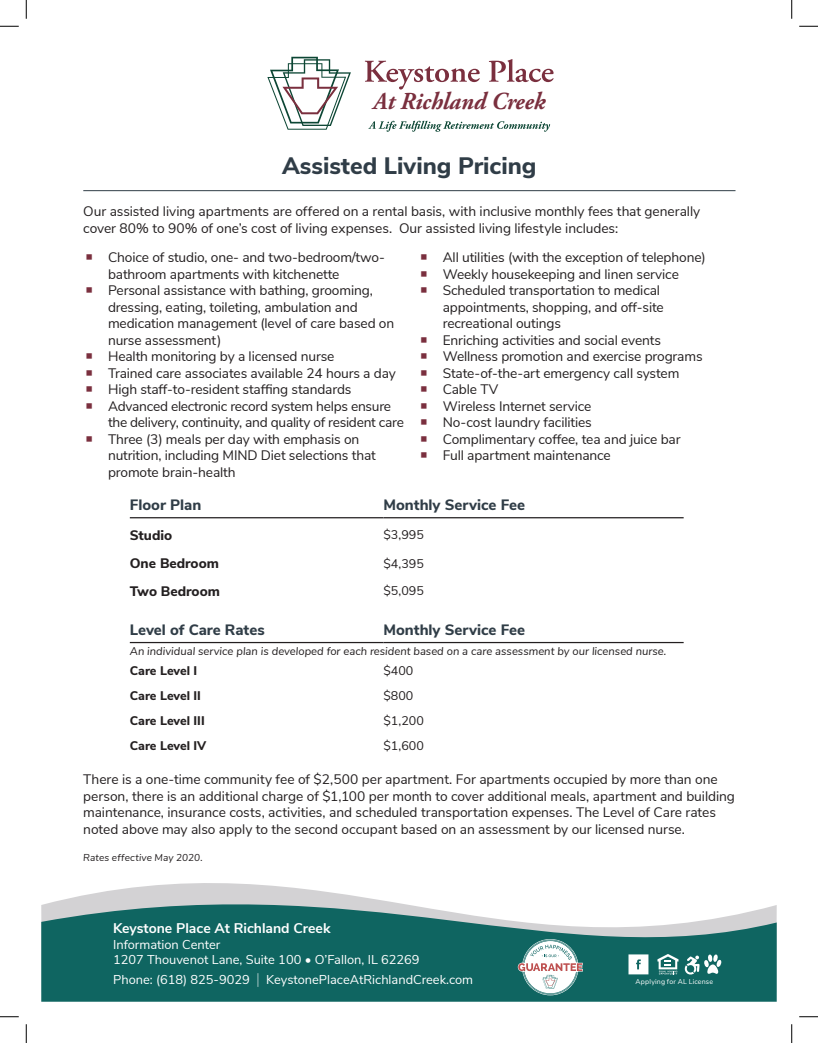
<style>
.page{position:relative;width:818px;height:1043px;background:#fff}
.page>*{position:absolute;margin:0;border:0;box-sizing:border-box;transform-origin:0 0}
.t1{font:italic 700 24.38px "Adobe Garamond Pro";color:#7a2f3e;scale:.95 1}
.t2{font:800 23.75px "Nunito Sans";color:#303d47}
.t3{font:800 15px "Nunito Sans";color:#303d47}
.t4{font:700 14px "Nunito Sans";color:#fff}
.t5{font:13.75px/16.5px "Nunito Sans";letter-spacing:-.01em;color:#231f20}
.t6{font:800 13.75px "Nunito Sans";color:#231f20}
.t7{font:12.88px/15.1px "Nunito Sans";color:#fff}
.t8{font:800 12.5px "Nunito Sans";letter-spacing:-.005em;color:#231f20}
.t9{font:12.5px "Nunito Sans";color:#231f20}
.t10{font:italic 11.25px "Nunito Sans";color:#231f20}
.t11{font:italic 10px "Nunito Sans";letter-spacing:.015em;color:#231f20}
.t12{font:7px "Nunito Sans";letter-spacing:.025em;color:#fff}
.s1{color:#7a2f3e}
.s2{font-weight:200;font-size:15.38px}
</style>
<div class="page">
<svg style="left:41px;top:883px;width:735px;height:118px;fill:#0f6561"></svg>
<svg style="left:628px;top:954px;width:20px;height:20px"></svg>
<svg style="left:657px;top:953px;width:21px;height:21px"></svg>
<svg style="left:684px;top:953px;width:38px;height:22px"></svg>
<svg style="left:267px;top:57px;width:84px;height:73px"></svg>
<svg style="left:365px;top:61px;width:114px;height:28px"></svg>
<svg style="left:489px;top:59px;width:64px;height:23px"></svg>
<svg style="left:368px;top:121px;width:182px;height:11px"></svg>
<svg style="left:518px;top:939px;width:65px;height:56px"></svg>
<hr style="left:83px;top:190px;width:652px;height:1px;background:#303d47">
<hr style="left:130px;top:517px;width:253px;height:1px;background:#231f20">
<hr style="left:383px;top:517px;width:300px;height:1px;background:#231f20">
<hr style="left:130px;top:642px;width:253px;height:1px;background:#231f20">
<hr style="left:383px;top:642px;width:300px;height:1px;background:#231f20">
<svg style="left:0;top:25px;width:19px;height:2px"></svg>
<svg style="left:799px;top:25px;width:19px;height:2px"></svg>
<svg style="left:0;top:1016px;width:19px;height:1px"></svg>
<svg style="left:799px;top:1016px;width:19px;height:1px"></svg>
<svg style="left:25px;top:0;width:2px;height:19px"></svg>
<svg style="left:25px;top:1024px;width:2px;height:18px"></svg>
<svg style="left:791px;top:0;width:1px;height:19px"></svg>
<svg style="left:791px;top:1024px;width:1px;height:18px"></svg>
<h1 class="t1" style="left:373px;top:87px;width:182px">At Richland Creek</h1>
<h2 class="t2" style="left:282px;top:150px;width:256px">Assisted Living Pricing</h2>
<p class="t5" style="left:83px;top:203px;width:618px">Our assisted living apartments are offered on a rental basis, with inclusive monthly fees that generally cover 80% to 90% of one’s cost of living expenses. Our assisted living lifestyle includes:</p>
<p class="t5" style="left:108px;top:249px;width:278px;text-indent:-22px"><span class="s1">○</span> Choice of studio, one- and two-bedroom/two&shy;bathroom apartments with kitchenette</p>
<p class="t5" style="left:108px;top:282px;width:288px;text-indent:-22px"><span class="s1">○</span> Personal assistance with bathing, grooming, dressing, eating, toileting, ambulation and medication management (level of care based on nurse assessment)</p>
<p class="t5" style="left:86px;top:348px;width:250px"><span class="s1">○</span> Health monitoring by a licensed nurse</p>
<p class="t5" style="left:86px;top:365px;width:312px"><span class="s1">○</span> Trained care associates available 24 hours a day</p>
<p class="t5" style="left:86px;top:381px;width:267px"><span class="s1">○</span> High staff-to-resident staffing standards</p>
<p class="t5" style="left:108px;top:398px;width:297px;text-indent:-22px"><span class="s1">○</span> Advanced electronic record system helps ensure the delivery, continuity, and quality of resident care</p>
<p class="t5" style="left:108px;top:431px;width:269px;text-indent:-22px"><span class="s1">○</span> Three (3) meals per day with emphasis on nutrition, including MIND Diet selections that promote brain-health</p>
<p class="t5" style="left:420px;top:249px;width:287px"><span class="s1">○</span> All utilities (with the exception of telephone)</p>
<p class="t5" style="left:420px;top:266px;width:260px"><span class="s1">○</span> Weekly housekeeping and linen service</p>
<p class="t5" style="left:442px;top:282px;width:223px;text-indent:-22px"><span class="s1">○</span> Scheduled transportation to medical appointments, shopping, and off-site recreational outings</p>
<p class="t5" style="left:420px;top:332px;width:242px"><span class="s1">○</span> Enriching activities and social events</p>
<p class="t5" style="left:420px;top:348px;width:284px"><span class="s1">○</span> Wellness promotion and exercise programs</p>
<p class="t5" style="left:420px;top:365px;width:261px"><span class="s1">○</span> State-of-the-art emergency call system</p>
<p class="t5" style="left:420px;top:381px;width:79px"><span class="s1">○</span> Cable TV</p>
<p class="t5" style="left:420px;top:398px;width:173px"><span class="s1">○</span> Wireless Internet service</p>
<p class="t5" style="left:420px;top:414px;width:173px"><span class="s1">○</span> No-cost laundry facilities</p>
<p class="t5" style="left:420px;top:431px;width:262px"><span class="s1">○</span> Complimentary coffee, tea and juice bar</p>
<p class="t5" style="left:420px;top:447px;width:192px"><span class="s1">○</span> Full apartment maintenance</p>
<p class="t3" style="left:130px;top:495px;width:73px">Floor Plan</p>
<p class="t3" style="left:383px;top:495px;width:143px">Monthly Service Fee</p>
<p class="t6" style="left:130px;top:526px;width:44px">Studio</p>
<p class="t9" style="left:383px;top:526px;width:42px">$3,995</p>
<p class="t6" style="left:130px;top:554px;width:91px">One Bedroom</p>
<p class="t9" style="left:383px;top:555px;width:42px">$4,395</p>
<p class="t6" style="left:130px;top:582px;width:92px">Two Bedroom</p>
<p class="t9" style="left:383px;top:582px;width:42px">$5,095</p>
<p class="t3" style="left:130px;top:619px;width:136px">Level of Care Rates</p>
<p class="t3" style="left:383px;top:619px;width:143px">Monthly Service Fee</p>
<p class="t10" style="left:130px;top:644px;width:538px">An individual service plan is developed for each resident based on a care assessment by our licensed nurse.</p>
<p class="t8" style="left:130px;top:662px;width:69px">Care Level I</p>
<p class="t9" style="left:383px;top:662px;width:31px">$400</p>
<p class="t8" style="left:130px;top:687px;width:73px">Care Level II</p>
<p class="t9" style="left:383px;top:687px;width:31px">$800</p>
<p class="t8" style="left:130px;top:712px;width:76px">Care Level III</p>
<p class="t9" style="left:383px;top:712px;width:42px">$1,200</p>
<p class="t8" style="left:130px;top:737px;width:78px">Care Level IV</p>
<p class="t9" style="left:383px;top:737px;width:42px">$1,600</p>
<p class="t5" style="left:83px;top:771px;width:653px">There is a one-time community fee of $2,500 per apartment. For apartments occupied by more than one person, there is an additional charge of $1,100 per month to cover additional meals, apartment and building maintenance, insurance costs, activities, and scheduled transportation expenses. The Level of Care rates noted above may also apply to the second occupant based on an assessment by our licensed nurse.</p>
<p class="t11" style="left:83px;top:850px;width:121px">Rates effective May 2020.</p>
<p class="t4" style="left:113px;top:918px;width:219px">Keystone Place At Richland Creek</p>
<p class="t7" style="left:113px;top:937px;width:308px">Information Center<br>1207 Thouvenot Lane, Suite 100 • O’Fallon, IL 62269</p>
<p class="t7" style="left:113px;top:972px;width:361px">Phone: (618) 825-9029 <span class="s2">|</span> KeystonePlaceAtRichlandCreek.com</p>
<p class="t12" style="left:635px;top:977px;width:79px">Applying for AL License</p>
</div>
